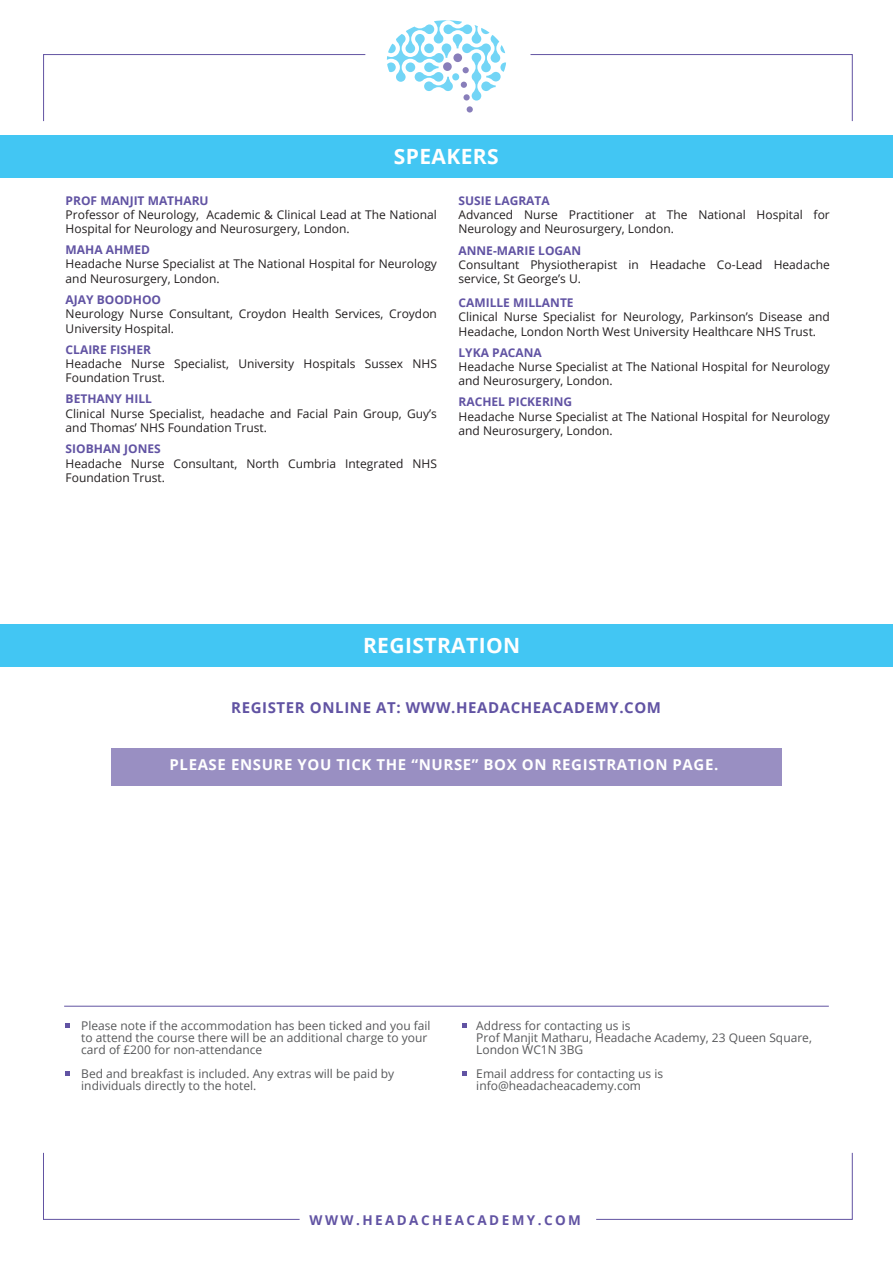
<style>
.page{position:relative;width:893px;height:1263px;background:#fff}
.page>*{position:absolute;margin:0;border:0;box-sizing:border-box;transform-origin:0 0}
.t1{font:700 21px "Open Sans";letter-spacing:.02em;color:#fff}
.t2{font:700 15px "Open Sans";letter-spacing:.04em;color:#fff}
.t3{font:700 15px "Open Sans";letter-spacing:.04em;color:#6153a3}
.t4{font:700 13.5px "Open Sans";letter-spacing:.18em;color:#6153a3}
.t5{font:12px/14.4px "Open Sans";color:#231f20}
.t6{font:12px/12px "Open Sans";color:#57585a}
.t7{font:700 12px "Open Sans";color:#6153a3}
</style>
<div class="page">
<div style="left:0;top:136px;width:893px;height:42px;background:#42c6f3"></div>
<div style="left:0;top:624px;width:893px;height:42px;background:#42c6f3"></div>
<hr style="left:64px;top:1006px;width:765px;height:1px;background:#6253a2">
<div style="left:467px;top:106px;width:6px;height:7px;background:#887eba;border-radius:50%"></div>
<svg style="left:387px;top:20px;width:119px;height:81px"></svg>
<svg style="left:43px;top:54px;width:323px;height:68px"></svg>
<svg style="left:530px;top:54px;width:323px;height:68px"></svg>
<div style="left:111px;top:748px;width:671px;height:38px;background:#998fc2"></div>
<svg style="left:66px;top:1023px;width:4px;height:5px"></svg>
<svg style="left:66px;top:1071px;width:4px;height:5px"></svg>
<svg style="left:463px;top:1023px;width:4px;height:5px"></svg>
<svg style="left:463px;top:1071px;width:4px;height:5px"></svg>
<svg style="left:43px;top:1152px;width:257px;height:68px"></svg>
<svg style="left:596px;top:1152px;width:257px;height:68px"></svg>
<h1 class="t1" style="left:394px;top:142px;width:107px">SPEAKERS</h1>
<p class="t7" style="left:66px;top:192px;width:145px">PROF MANJIT MATHARU</p>
<p class="t5" style="left:66px;top:207px;width:373px">Professor of Neurology, Academic &amp; Clinical Lead at The National<br>Hospital for Neurology and Neurosurgery, London.</p>
<p class="t7" style="left:66px;top:241px;width:86px">MAHA AHMED</p>
<p class="t5" style="left:66px;top:256px;width:373px">Headache Nurse Specialist at The National Hospital for Neurology and Neurosurgery, London.</p>
<p class="t7" style="left:66px;top:291px;width:97px">AJAY BOODHOO</p>
<p class="t5" style="left:66px;top:306px;width:373px">Neurology Nurse Consultant, Croydon Health Services, Croydon<br>University Hospital.</p>
<p class="t7" style="left:66px;top:341px;width:87px">CLAIRE FISHER</p>
<p class="t5" style="left:66px;top:356px;width:373px">Headache Nurse Specialist, University Hospitals Sussex NHS<br>Foundation Trust.</p>
<p class="t7" style="left:66px;top:390px;width:88px">BETHANY HILL</p>
<p class="t5" style="left:66px;top:406px;width:373px">Clinical Nurse Specialist, headache and Facial Pain Group, Guy’s and Thomas’ NHS Foundation Trust.</p>
<p class="t7" style="left:66px;top:440px;width:97px">SIOBHAN JONES</p>
<p class="t5" style="left:66px;top:456px;width:373px">Headache Nurse Consultant, North Cumbria Integrated NHS<br>Foundation Trust.</p>
<p class="t7" style="left:458px;top:192px;width:93px">SUSIE LAGRATA</p>
<p class="t5" style="left:458px;top:207px;width:373px">Advanced Nurse Practitioner at The National Hospital for<br>Neurology and Neurosurgery, London.</p>
<p class="t7" style="left:458px;top:242px;width:124px">ANNE-MARIE LOGAN</p>
<p class="t5" style="left:458px;top:257px;width:373px">Consultant Physiotherapist in Headache Co-Lead Headache service, St George’s U.</p>
<p class="t7" style="left:458px;top:294px;width:117px">CAMILLE MILLANTE</p>
<p class="t5" style="left:458px;top:309px;width:373px">Clinical Nurse Specialist for Neurology, Parkinson’s Disease and<br>Headache, London North West University Healthcare NHS Trust.</p>
<p class="t7" style="left:458px;top:344px;width:85px">LYKA PACANA</p>
<p class="t5" style="left:458px;top:359px;width:373px">Headache Nurse Specialist at The National Hospital for Neurology and Neurosurgery, London.</p>
<p class="t7" style="left:458px;top:393px;width:115px">RACHEL PICKERING</p>
<p class="t5" style="left:458px;top:409px;width:373px">Headache Nurse Specialist at The National Hospital for Neurology and Neurosurgery, London.</p>
<h1 class="t1" style="left:363px;top:631px;width:159px">REGISTRATION</h1>
<p class="t3" style="left:231px;top:696px;width:431px">REGISTER ONLINE AT: WWW.HEADACHEACADEMY.COM</p>
<p class="t2" style="left:170px;top:754px;width:550px">PLEASE ENSURE YOU TICK THE “NURSE” BOX ON REGISTRATION PAGE.</p>
<p class="t6" style="left:81px;top:1019px;width:351px">Please note if the accommodation has been ticked and you fail to attend the course there will be an additional charge to your card of £200 for non-attendance</p>
<p class="t6" style="left:81px;top:1067px;width:314px">Bed and breakfast is included. Any extras will be paid by individuals directly to the hotel.</p>
<p class="t6" style="left:476px;top:1019px;width:337px">Address for contacting us is<br>Prof Manjit Matharu, Headache Academy, 23 Queen Square,<br>London WC1N 3BG</p>
<p class="t6" style="left:476px;top:1067px;width:188px">Email address for contacting us is info@headacheacademy.com</p>
<p class="t4" style="left:310px;top:1210px;width:273px">WWW.HEADACHEACADEMY.COM</p>
</div>
